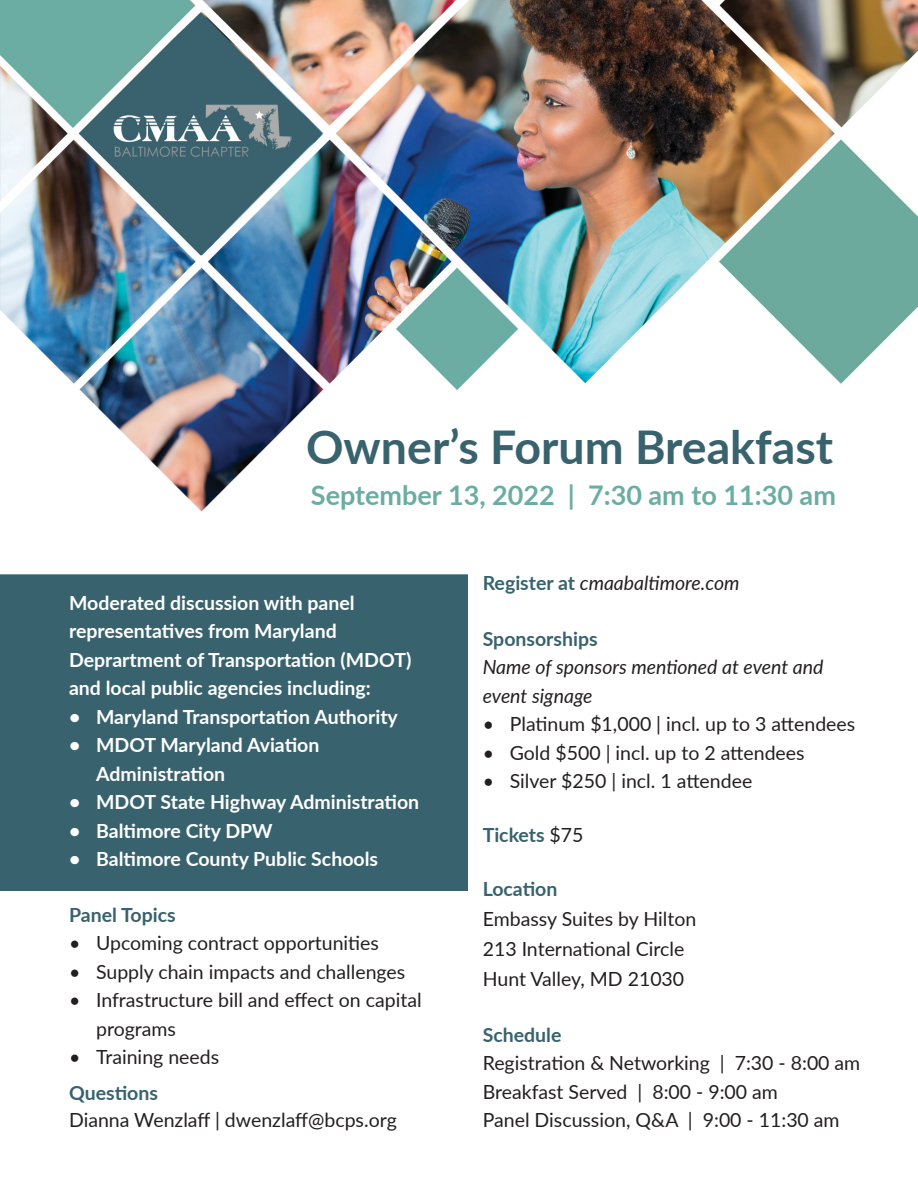
<style>
.page{position:relative;width:918px;height:1188px;background:#fff}
.page>*{position:absolute;margin:0;border:0;box-sizing:border-box;transform-origin:0 0}
.Heading{font:700 46.5px "Lato";color:#38626d}
.t1{font:700 27px "Lato";color:#6bada2}
.t2{font:19.5px/28.5px "Lato";color:#231f20}
.t3{font:700 19.5px/28.5px "Lato";color:#fff}
.t4{font:italic 19.5px/28.5px "Lato";color:#231f20}
.t5{font:700 19.5px "Lato";color:#38626d}
.s1{font-weight:700;font-style:normal;color:#38626d}
.s2{font-weight:400;color:#231f20}
</style>
<div class="page">
<div style="left:1px;top:575px;width:466px;height:315px;background:#38626d"></div>
<div style="left:0;top:574px;width:468px;height:317px;border:2px solid #38626d"></div>
<img style="left:0;top:0;width:918px;height:512px">
<div style="left:341px;top:408px;width:554px;height:106px;background:#fff"></div>
<p class="Heading" style="left:306px;top:413px;width:528px">Owner’s Forum Breakfast</p>
<p class="t1" style="left:311px;top:475px;width:527px">September 13, 2022 | 7:30 am to 11:30 am</p>
<p class="t3" style="left:69px;top:588px;width:344px">Moderated discussion with panel representatives from Maryland<br>Deprartment of Transportation (MDOT)</p>
<p class="t3" style="left:69px;top:673px;width:303px">and local public agencies including:</p>
<p class="t3" style="left:69px;top:702px;width:330px">• Maryland Transportation Authority</p>
<p class="t3" style="left:96px;top:730px;width:225px;text-indent:-27px">• MDOT Maryland Aviation<br>Administration</p>
<p class="t3" style="left:69px;top:787px;width:352px">• MDOT State Highway Administration</p>
<p class="t3" style="left:69px;top:816px;width:205px">• Baltimore City DPW</p>
<p class="t3" style="left:69px;top:844px;width:311px">• Baltimore County Public Schools</p>
<p class="t5" style="left:69px;top:900px;width:108px">Panel Topics</p>
<p class="t2" style="left:69px;top:928px;width:311px">• Upcoming contract opportunities</p>
<p class="t2" style="left:69px;top:957px;width:338px">• Supply chain impacts and challenges</p>
<p class="t2" style="left:96px;top:985px;width:327px;text-indent:-27px">• Infrastructure bill and effect on capital programs</p>
<p class="t2" style="left:69px;top:1042px;width:152px">• Training needs</p>
<p class="t5" style="left:69px;top:1079px;width:90px">Questions</p>
<p class="t2" style="left:69px;top:1105px;width:329px">Dianna Wenzlaff | dwenzlaff@bcps.org</p>
<p class="t4" style="left:483px;top:568px;width:258px"><span class="s1">Register at</span> cmaabaltimore.com</p>
<p class="t5" style="left:483px;top:624px;width:116px">Sponsorships</p>
<p class="t4" style="left:483px;top:652px;width:342px">Name of sponsors mentioned at event and event signage</p>
<p class="t2" style="left:483px;top:709px;width:374px">• Platinum $1,000 | incl. up to 3 attendees</p>
<p class="t2" style="left:483px;top:737px;width:323px">• Gold $500 | incl. up to 2 attendees</p>
<p class="t2" style="left:483px;top:766px;width:271px">• Silver $250 | incl. 1 attendee</p>
<p class="t5" style="left:483px;top:821px;width:102px">Tickets <span class="s2">$75</span></p>
<p class="t5" style="left:483px;top:875px;width:76px">Location</p>
<p class="t2" style="left:483px;top:904px;width:215px">Embassy Suites by Hilton</p>
<p class="t2" style="left:483px;top:934px;width:203px">213 International Circle</p>
<p class="t2" style="left:483px;top:964px;width:203px">Hunt Valley, MD 21030</p>
<p class="t5" style="left:483px;top:1020px;width:80px">Schedule</p>
<p class="t2" style="left:483px;top:1048px;width:379px">Registration &amp; Networking | 7:30 - 8:00 am</p>
<p class="t2" style="left:483px;top:1076px;width:297px">Breakfast Served | 8:00 - 9:00 am</p>
<p class="t2" style="left:483px;top:1105px;width:358px">Panel Discussion, Q&amp;A | 9:00 - 11:30 am</p>
</div>
